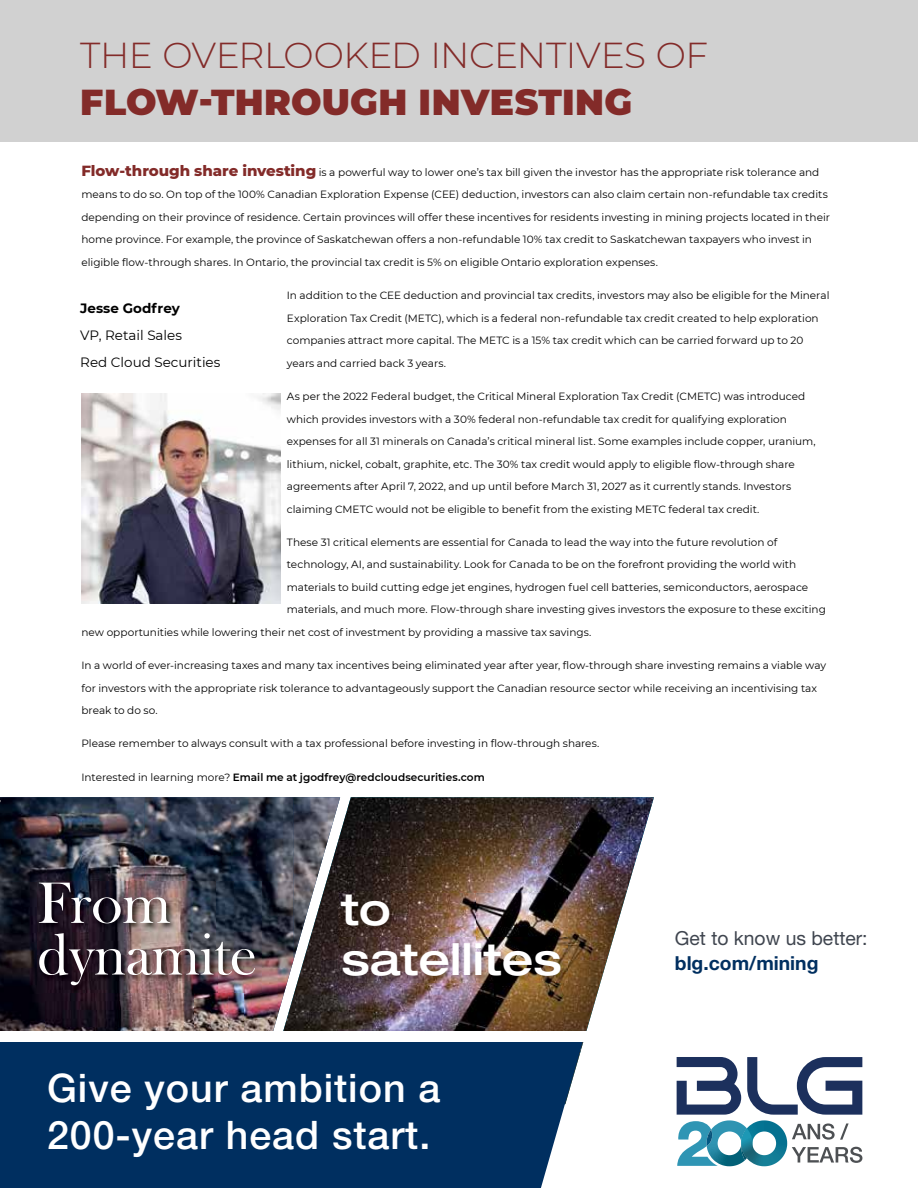
<style>
.page{position:relative;width:918px;height:1188px;background:#fff}
.page>*{position:absolute;margin:0;border:0;box-sizing:border-box;transform-origin:0 0}
.t1{font:60.45px/51.6px "Bask Old Face";color:#fff}
.t2{font:500 expanded 43.8px/49.7px "Helvetica Neue LT Pro";color:#fff}
.t3{font:500 39.3px/47.2px "Helvetica Neue LT Pro";letter-spacing:.025em;color:#fff}
.t4{font:300 36px "Montserrat";letter-spacing:-.01em;color:#832b29}
.t5{font:900 36px "Montserrat";letter-spacing:.01em;color:#832b29}
.t6{font:19.35px "Helvetica Neue LT Pro";color:#3f454f}
.t7{font:700 19.35px "Helvetica Neue LT Pro";color:#002f60}
.t8{font:13.5px/27px "Montserrat";color:#000}
.t9{font:700 13.5px "Montserrat";color:#000}
.t10{font:10.5px/22.5px "Montserrat";color:#000}
.t11{font:600 10.5px "Montserrat";letter-spacing:.005em;color:#000}
.s1{font-weight:800;font-size:15px;color:#832b29}
.s2{font-weight:400}
</style>
<div class="page">
<div style="left:0;top:0;width:918px;height:142px;background:#d1d1d1"></div>
<img style="left:340px;top:797px;width:314px;height:246px">
<svg style="left:676px;top:1057px;width:186px;height:109px"></svg>
<img style="left:707px;top:1130px;width:5px;height:16px">
<svg style="left:294px;top:961px;width:46px;height:70px;background:#38312f"></svg>
<img style="left:339px;top:893px;width:229px;height:89px">
<img style="left:0;top:797px;width:293px;height:85px">
<img style="left:293px;top:797px;width:47px;height:164px">
<img style="left:0;top:882px;width:46px;height:149px">
<img style="left:244px;top:882px;width:50px;height:149px">
<img style="left:46px;top:993px;width:198px;height:38px">
<img style="left:38px;top:881px;width:224px;height:112px">
<div style="left:0;top:1042px;width:583px;height:146px;background:#002f60"></div>
<div style="left:0;top:1031px;width:594px;height:11px;background:#fff"></div>
<img style="left:81px;top:393px;width:199px;height:210px">
<h3 class="t4" style="left:80px;top:31px;width:630px">THE OVERLOOKED INCENTIVES OF</h3>
<h3 class="t5" style="left:80px;top:75px;width:554px">FLOW-THROUGH INVESTING</h3>
<p class="t10" style="left:81px;top:161px;width:750px"><span class="s1">Flow-through share investing</span> is a powerful way to lower one’s tax bill given the investor has the appropriate risk tolerance and means to do so. On top of the 100% Canadian Exploration Expense (CEE) deduction, investors can also claim certain non-refundable tax credits depending on their province of residence. Certain provinces will offer these incentives for residents investing in mining projects located in their home province. For example, the province of Saskatchewan offers a non-refundable 10% tax credit to Saskatchewan taxpayers who invest in eligible flow-through shares. In Ontario, the provincial tax credit is 5% on eligible Ontario exploration expenses.</p>
<p class="t10" style="left:287px;top:284px;width:544px">In addition to the CEE deduction and provincial tax credits, investors may also be eligible for the Mineral Exploration Tax Credit (METC), which is a federal non-refundable tax credit created to help exploration companies attract more capital. The METC is a 15% tax credit which can be carried forward up to 20 years and carried back 3 years.</p>
<p class="t10" style="left:287px;top:385px;width:530px">As per the 2022 Federal budget, the Critical Mineral Exploration Tax Credit (CMETC) was introduced which provides investors with a 30% federal non-refundable tax credit for qualifying exploration expenses for all 31 minerals on Canada’s critical mineral list. Some examples include copper, uranium, lithium, nickel, cobalt, graphite, etc. The 30% tax credit would apply to eligible flow-through share agreements after April 7, 2022, and up until before March 31, 2027 as it currently stands. Investors claiming CMETC would not be eligible to benefit from the existing METC federal tax credit.</p>
<p class="t10" style="left:287px;top:530px;width:492px">These 31 critical elements are essential for Canada to lead the way into the future revolution of</p>
<p class="t10" style="left:287px;top:553px;width:511px">technology, AI, and sustainability. Look for Canada to be on the forefront providing the world with</p>
<p class="t10" style="left:287px;top:575px;width:523px">materials to build cutting edge jet engines, hydrogen fuel cell batteries, semiconductors, aerospace</p>
<p class="t10" style="left:287px;top:598px;width:541px">materials, and much more. Flow-through share investing gives investors the exposure to these exciting</p>
<p class="t10" style="left:81px;top:620px;width:512px">new opportunities while lowering their net cost of investment by providing a massive tax savings.</p>
<p class="t10" style="left:81px;top:654px;width:746px">In a world of ever-increasing taxes and many tax incentives being eliminated year after year, flow-through share investing remains a viable way for investors with the appropriate risk tolerance to advantageously support the Canadian resource sector while receiving an incentivising tax break to do so.</p>
<p class="t10" style="left:81px;top:732px;width:519px">Please remember to always consult with a tax professional before investing in flow-through shares.</p>
<p class="t11" style="left:81px;top:770px;width:405px"><span class="s2">Interested in learning more?</span> Email me at jgodfrey@redcloudsecurities.com</p>
<p class="t9" style="left:80px;top:298px;width:101px">Jesse Godfrey</p>
<p class="t8" style="left:80px;top:321px;width:142px">VP, Retail Sales<br>Red Cloud Securities</p>
<h1 class="t1" style="left:37px;top:878px;width:221px">From dynamite</h1>
<h2 class="t2" style="left:341px;top:884px;width:222px">to satellites</h2>
<h3 class="t3" style="left:47px;top:1064px;width:395px">Give your ambition a<br>200-year head start.</h3>
<h3 class="t6" style="left:675px;top:926px;width:194px">Get to know us better:</h3>
<h3 class="t7" style="left:675px;top:951px;width:145px">blg.com/mining</h3>
</div>
